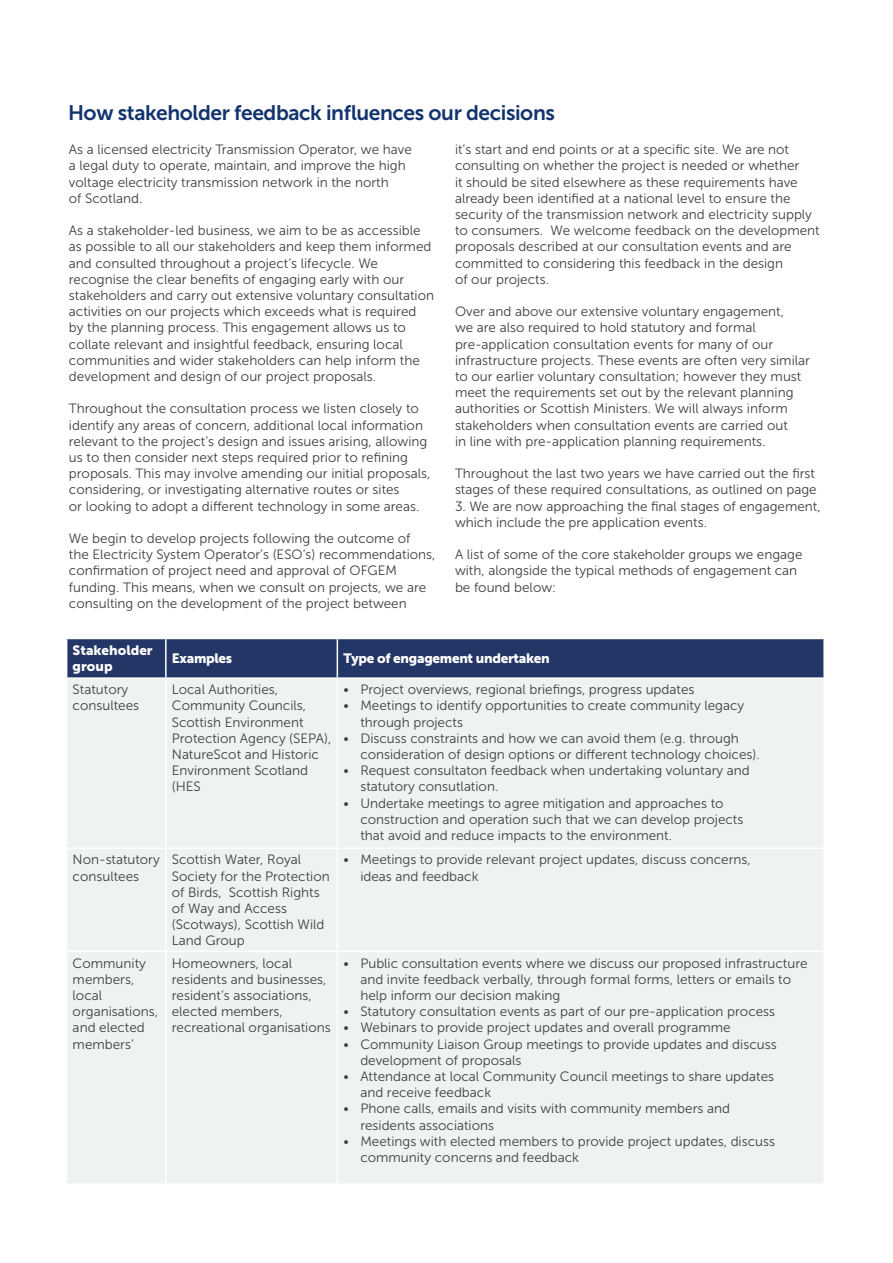
<style>
.page{position:relative;width:893px;height:1263px;background:#fff}
.page>*{position:absolute;margin:0;border:0;box-sizing:border-box;transform-origin:0 0}
.Page_Title{font:21px "Museo Sans 700";letter-spacing:-.02em;color:#12336e}
.Body_Text{font:13.5px/16.2px "Museo Sans 300";color:#3e3e3f}
.Page_Title-2{font:13.5px "Museo Sans 900";letter-spacing:-.02em;color:#fff}
.Body_Text-2{font:13.5px/16.2px "Museo Sans 900";color:#fff}
</style>
<div class="page">
<div style="left:67px;top:639px;width:756px;height:38px;background:#243666"></div>
<div style="left:68px;top:679px;width:755px;height:504px;background:#eff2f3"></div>
<hr style="left:165px;top:639px;width:2px;height:38px;background:#fff">
<hr style="left:337px;top:639px;width:1px;height:38px;background:#fff">
<hr style="left:165px;top:679px;width:2px;height:168px;background:#fff">
<hr style="left:337px;top:679px;width:1px;height:168px;background:#fff">
<hr style="left:66px;top:847px;width:100px;height:2px;background:#fff">
<hr style="left:166px;top:847px;width:171px;height:2px;background:#fff">
<hr style="left:165px;top:849px;width:2px;height:102px;background:#fff">
<hr style="left:337px;top:847px;width:488px;height:2px;background:#fff">
<hr style="left:337px;top:849px;width:1px;height:102px;background:#fff">
<hr style="left:66px;top:951px;width:100px;height:1px;background:#fff">
<hr style="left:166px;top:951px;width:171px;height:1px;background:#fff">
<hr style="left:165px;top:952px;width:2px;height:231px;background:#fff">
<hr style="left:337px;top:951px;width:488px;height:1px;background:#fff">
<hr style="left:337px;top:952px;width:1px;height:231px;background:#fff">
<p class="Page_Title" style="left:68px;top:101px;width:488px">How stakeholder feedback influences our decisions</p>
<p class="Body_Text" style="left:69px;top:141px;width:344px">As a licensed electricity Transmission Operator, we have a legal duty to operate, maintain, and improve the high voltage electricity transmission network in the north</p>
<p class="Body_Text" style="left:69px;top:190px;width:75px">of Scotland.</p>
<p class="Body_Text" style="left:69px;top:222px;width:353px">As a stakeholder-led business, we aim to be as accessible</p>
<p class="Body_Text" style="left:69px;top:239px;width:364px">as possible to all our stakeholders and keep them informed</p>
<p class="Body_Text" style="left:69px;top:255px;width:337px">and consulted throughout a project’s lifecycle. We recognise the clear benefits of engaging early with our</p>
<p class="Body_Text" style="left:69px;top:287px;width:367px">stakeholders and carry out extensive voluntary consultation activities on our projects which exceeds what is required by the planning process. This engagement allows us to collate relevant and insightful feedback, ensuring local communities and wider stakeholders can help inform the development and design of our project proposals.</p>
<p class="Body_Text" style="left:69px;top:401px;width:363px">Throughout the consultation process we listen closely to identify any areas of concern, additional local information relevant to the project’s design and issues arising, allowing us to then consider next steps required prior to refining proposals. This may involve amending our initial proposals, considering, or investigating alternative routes or sites</p>
<p class="Body_Text" style="left:69px;top:498px;width:352px">or looking to adopt a different technology in some areas.</p>
<p class="Body_Text" style="left:69px;top:530px;width:343px">We begin to develop projects following the outcome of</p>
<p class="Body_Text" style="left:69px;top:546px;width:368px">the Electricity System Operator’s (ESO’s) recommendations, confirmation of project need and approval of OFGEM funding. This means, when we consult on projects, we are consulting on the development of the project between</p>
<p class="Body_Text-2" style="left:73px;top:642px;width:82px">Stakeholder group</p>
<p class="Page_Title-2" style="left:172px;top:651px;width:62px">Examples</p>
<p class="Page_Title-2" style="left:343px;top:651px;width:208px">Type of engagement undertaken</p>
<p class="Body_Text" style="left:73px;top:682px;width:68px">Statutory consultees</p>
<p class="Body_Text" style="left:172px;top:682px;width:161px">Local Authorities,<br>Community Councils,<br>Scottish Environment<br>Protection Agency (SEPA),<br>NatureScot and Historic<br>Environment Scotland (HES</p>
<p class="Body_Text" style="left:343px;top:682px;width:353px">• Project overviews, regional briefings, progress updates</p>
<p class="Body_Text" style="left:455px;top:141px;width:336px">it’s start and end points or at a specific site. We are not</p>
<p class="Body_Text" style="left:455px;top:158px;width:346px">consulting on whether the project is needed or whether</p>
<p class="Body_Text" style="left:455px;top:174px;width:344px">it should be sited elsewhere as these requirements have</p>
<p class="Body_Text" style="left:455px;top:190px;width:337px">already been identified at a national level to ensure the</p>
<p class="Body_Text" style="left:455px;top:206px;width:359px">security of the transmission network and electricity supply</p>
<p class="Body_Text" style="left:455px;top:222px;width:366px">to consumers. We welcome feedback on the development proposals described at our consultation events and are</p>
<p class="Body_Text" style="left:455px;top:255px;width:330px">committed to considering this feedback in the design</p>
<p class="Body_Text" style="left:455px;top:271px;width:95px">of our projects.</p>
<p class="Body_Text" style="left:455px;top:303px;width:331px">Over and above our extensive voluntary engagement,</p>
<p class="Body_Text" style="left:455px;top:320px;width:302px">we are also required to hold statutory and formal</p>
<p class="Body_Text" style="left:455px;top:336px;width:320px">pre-application consultation events for many of our</p>
<p class="Body_Text" style="left:455px;top:352px;width:356px">infrastructure projects. These events are often very similar</p>
<p class="Body_Text" style="left:455px;top:368px;width:348px">to our earlier voluntary consultation; however they must</p>
<p class="Body_Text" style="left:455px;top:384px;width:340px">meet the requirements set out by the relevant planning</p>
<p class="Body_Text" style="left:455px;top:401px;width:334px">authorities or Scottish Ministers. We will always inform</p>
<p class="Body_Text" style="left:455px;top:417px;width:334px">stakeholders when consultation events are carried out</p>
<p class="Body_Text" style="left:455px;top:433px;width:312px">in line with pre-application planning requirements.</p>
<p class="Body_Text" style="left:455px;top:465px;width:363px">Throughout the last two years we have carried out the first stages of these required consultations, as outlined on page</p>
<p class="Body_Text" style="left:455px;top:498px;width:367px">3. We are now approaching the final stages of engagement, which include the pre application events.</p>
<p class="Body_Text" style="left:455px;top:546px;width:349px">A list of some of the core stakeholder groups we engage</p>
<p class="Body_Text" style="left:455px;top:563px;width:344px">with, alongside the typical methods of engagement can</p>
<p class="Body_Text" style="left:455px;top:579px;width:103px">be found below:</p>
<p class="Body_Text" style="left:343px;top:698px;width:402px">• Meetings to identify opportunities to create community legacy</p>
<p class="Body_Text" style="left:360px;top:714px;width:104px">through projects</p>
<p class="Body_Text" style="left:360px;top:730px;width:401px;text-indent:-17px">• Discuss constraints and how we can avoid them (e.g. through consideration of design options or different technology choices).</p>
<p class="Body_Text" style="left:343px;top:763px;width:408px">• Request consultaton feedback when undertaking voluntary and</p>
<p class="Body_Text" style="left:360px;top:779px;width:139px">statutory consutlation.</p>
<p class="Body_Text" style="left:343px;top:795px;width:382px">• Undertake meetings to agree mitigation and approaches to</p>
<p class="Body_Text" style="left:360px;top:811px;width:384px">construction and operation such that we can develop projects</p>
<p class="Body_Text" style="left:360px;top:827px;width:313px">that avoid and reduce impacts to the environment.</p>
<p class="Body_Text" style="left:73px;top:852px;width:89px">Non-statutory consultees</p>
<p class="Body_Text" style="left:172px;top:852px;width:159px">Scottish Water, Royal<br>Society for the Protection of Birds, Scottish Rights of Way and Access (Scotways), Scottish Wild<br>Land Group</p>
<p class="Body_Text" style="left:343px;top:852px;width:409px">• Meetings to provide relevant project updates, discuss concerns,</p>
<p class="Body_Text" style="left:360px;top:868px;width:120px">ideas and feedback</p>
<p class="Body_Text" style="left:73px;top:955px;width:87px">Community members, local organisations, and elected members’</p>
<p class="Body_Text" style="left:172px;top:955px;width:160px">Homeowners, local residents and businesses, resident’s associations, elected members, recreational organisations</p>
<p class="Body_Text" style="left:360px;top:955px;width:449px;text-indent:-17px">• Public consultation events where we discuss our proposed infrastructure and invite feedback verbally, through formal forms, letters or emails to help inform our decision making</p>
<p class="Body_Text" style="left:343px;top:1003px;width:433px">• Statutory consultation events as part of our pre-application process</p>
<p class="Body_Text" style="left:343px;top:1020px;width:389px">• Webinars to provide project updates and overall programme</p>
<p class="Body_Text" style="left:360px;top:1036px;width:418px;text-indent:-17px">• Community Liaison Group meetings to provide updates and discuss development of proposals</p>
<p class="Body_Text" style="left:343px;top:1068px;width:432px">• Attendance at local Community Council meetings to share updates</p>
<p class="Body_Text" style="left:360px;top:1084px;width:132px">and receive feedback</p>
<p class="Body_Text" style="left:343px;top:1101px;width:388px">• Phone calls, emails and visits with community members and</p>
<p class="Body_Text" style="left:360px;top:1117px;width:135px">residents associations</p>
<p class="Body_Text" style="left:360px;top:1133px;width:416px;text-indent:-17px">• Meetings with elected members to provide project updates, discuss community concerns and feedback</p>
</div>
